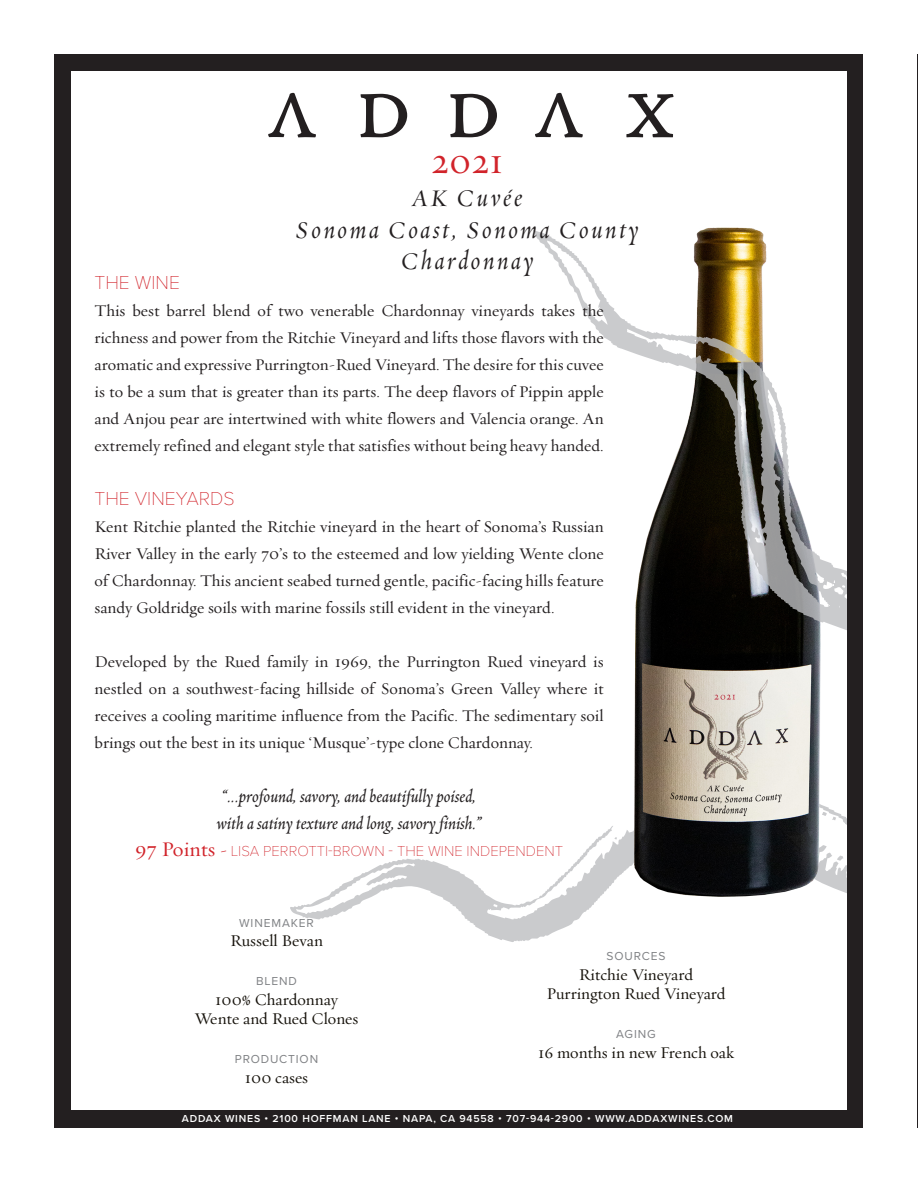
<style>
.page{position:relative;width:918px;height:1188px;background:#fff}
.page>*{position:absolute;margin:0;border:0;box-sizing:border-box;transform-origin:0 0}
.t1{font:36px "Requiem Text HTF Roman";color:#d1232a}
.t2{font:27px "Requiem Display HTF Italic";letter-spacing:.1em;color:#231f20}
.t3{font:100 19.5px "Proxima Nova T";color:#d1232a}
.t4{font:18px "Requiem Text HTF Italic";color:#231f20}
.t5{font:16.5px/27px "Requiem Text HTF Roman";color:#231f20;text-align:justify}
.t6{font:16.5px "Requiem Text HTF Roman";color:#16120b}
.t7{font:100 15px "Proxima Nova T";color:#d1232a}
.t8{font:12px "Proxima Nova";letter-spacing:.07em;color:#808285}
.t9{font:600 10.5px "Proxima Nova";letter-spacing:.075em;color:#fff}
.s1{font-family:"Requiem Text HTF Roman";font-weight:400;font-size:21px}
.s2{font-family:"Requiem Text HTF Roman";font-weight:400;font-size:18px}
</style>
<div class="page">
<svg style="left:290px;top:849px;width:558px;height:181px"></svg>
<img style="left:634px;top:227px;width:187px;height:670px">
<svg style="left:533px;top:230px;width:315px;height:619px"></svg>
<svg style="left:636px;top:780px;width:212px;height:81px;background:#777571"></svg>
<svg style="left:268px;top:93px;width:48px;height:44px"></svg>
<svg style="left:535px;top:93px;width:48px;height:44px"></svg>
<svg style="left:360px;top:94px;width:47px;height:43px"></svg>
<svg style="left:450px;top:94px;width:47px;height:43px"></svg>
<svg style="left:626px;top:94px;width:47px;height:43px"></svg>
<div style="left:0;top:1110px;width:918px;height:70px;background:#231f20"></div>
<div style="left:0;top:0;width:918px;height:70px;background:#231f20"></div>
<div style="left:848px;top:0;width:70px;height:1188px;background:#231f20"></div>
<div style="left:0;top:0;width:70px;height:1188px;background:linear-gradient(to bottom,#221e1f,#252122)"></div>
<div style="left:0;top:0;width:53px;height:1188px;background:#fff"></div>
<div style="left:863px;top:0;width:54px;height:1188px;background:#fff"></div>
<div style="left:1px;top:0;width:917px;height:54px;background:#fff"></div>
<div style="left:1px;top:1129px;width:917px;height:59px;background:#fff"></div>
<p class="t1" style="left:431px;top:139px;width:73px">2021</p>
<p class="t2" style="left:412px;top:185px;width:111px">AK Cuvée</p>
<p class="t2" style="left:296px;top:217px;width:344px">Sonoma Coast, Sonoma County</p>
<p class="t2" style="left:402px;top:248px;width:133px">Chardonnay</p>
<p class="t3" style="left:94px;top:268px;width:87px">THE WINE</p>
<p class="t5" style="left:94px;top:298px;width:511px">This best barrel blend of two venerable Chardonnay vineyards takes the richness and power from the Ritchie Vineyard and lifts those flavors with the aromatic and expressive Purrington-Rued Vineyard. The desire for this cuvee is to be a sum that is greater than its parts. The deep flavors of Pippin apple and Anjou pear are intertwined with white flowers and Valencia orange. An extremely refined and elegant style that satisfies without being heavy handed.</p>
<p class="t3" style="left:94px;top:484px;width:142px">THE VINEYARDS</p>
<p class="t5" style="left:94px;top:514px;width:511px">Kent Ritchie planted the Ritchie vineyard in the heart of Sonoma’s Russian River Valley in the early 70’s to the esteemed and low yielding Wente clone of Chardonnay. This ancient seabed turned gentle, pacific-facing hills feature sandy Goldridge soils with marine fossils still evident in the vineyard.</p>
<p class="t5" style="left:94px;top:649px;width:511px">Developed by the Rued family in 1969, the Purrington Rued vineyard is nestled on a southwest-facing hillside of Sonoma’s Green Valley where it receives a cooling maritime influence from the Pacific. The sedimentary soil brings out the best in its unique ‘Musque’-type clone Chardonnay.</p>
<p class="t4" style="left:222px;top:789px;width:255px">“...profound, savory, and beautifully poised,</p>
<p class="t4" style="left:217px;top:816px;width:267px">with a satiny texture and long, savory finish.”</p>
<p class="t7" style="left:135px;top:840px;width:430px"><span class="s1">97 Points</span> <span class="s2">-</span> LISA PERROTTI-BROWN - THE WINE INDEPENDENT</p>
<p class="t8" style="left:239px;top:914px;width:76px">WINEMAKER</p>
<p class="t6" style="left:230px;top:931px;width:94px">Russell Bevan</p>
<p class="t8" style="left:256px;top:972px;width:42px">BLEND</p>
<p class="t6" style="left:215px;top:989px;width:124px">100% Chardonnay</p>
<p class="t6" style="left:195px;top:1009px;width:165px">Wente and Rued Clones</p>
<p class="t8" style="left:235px;top:1050px;width:85px">PRODUCTION</p>
<p class="t6" style="left:245px;top:1067px;width:65px">100 cases</p>
<p class="t8" style="left:607px;top:947px;width:60px">SOURCES</p>
<p class="t6" style="left:579px;top:964px;width:116px">Ritchie Vineyard</p>
<p class="t6" style="left:546px;top:984px;width:181px">Purrington Rued Vineyard</p>
<p class="t8" style="left:616px;top:1025px;width:41px">AGING</p>
<p class="t6" style="left:538px;top:1042px;width:197px">16 months in new French oak</p>
<p class="t9" style="left:182px;top:1111px;width:553px">ADDAX WINES • 2100 HOFFMAN LANE • NAPA, CA 94558 • 707-944-2900 • WWW.ADDAXWINES.COM</p>
</div>
